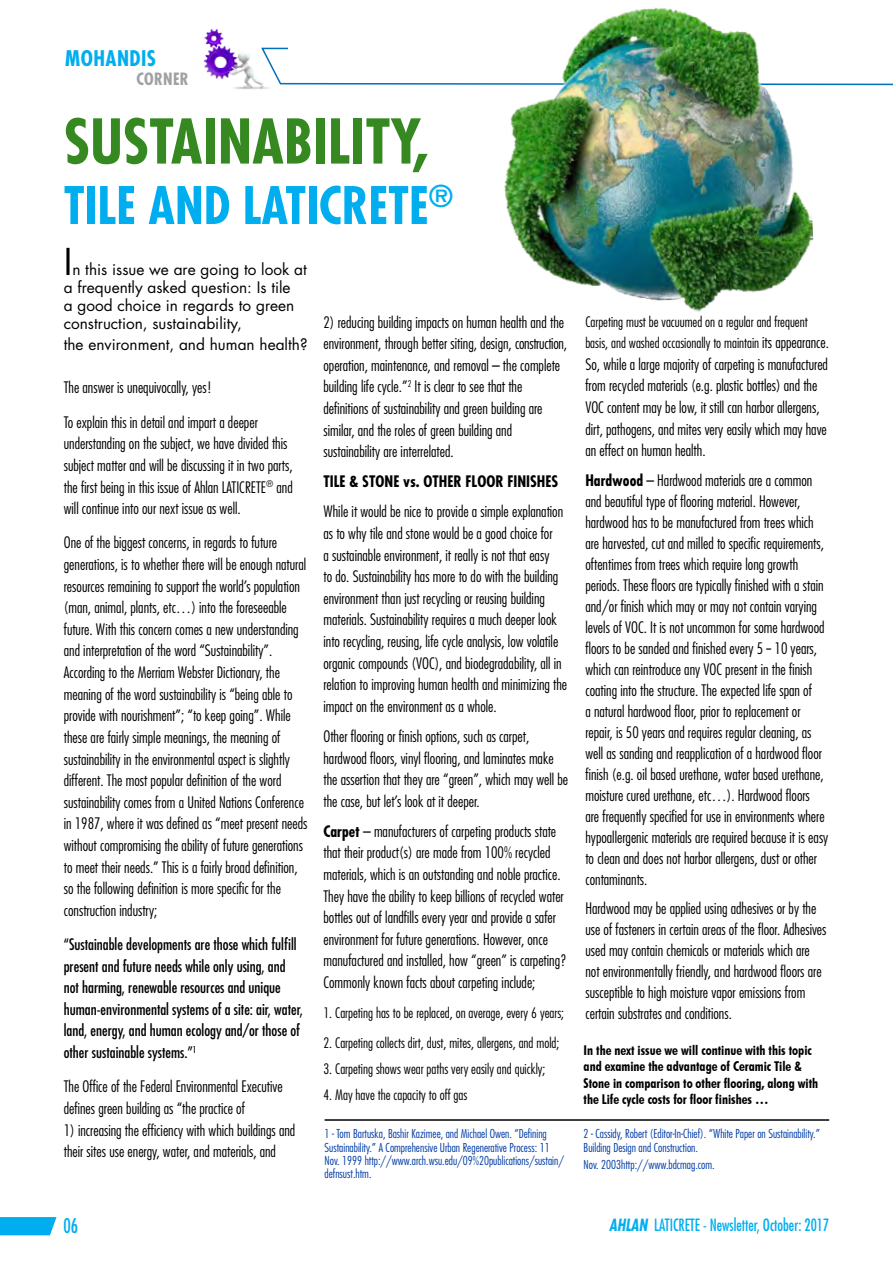
<style>
.page{position:relative;width:893px;height:1263px;background:#fff}
.page>*{position:absolute;margin:0;border:0;box-sizing:border-box;transform-origin:0 0}
.t1{font:700 condensed 60px "Futura";color:#358920}
.t2{font:700 condensed 50.4px "Futura";color:#00aeef}
.t3{font:36px "Futura";color:#000}
.t4{font:700 condensed 21px "Futura";letter-spacing:.02em;color:#00aeef}
.t5{font:condensed 19.8px "Futura";color:#00aeef;scale:.91 1}
.t6{font:condensed 16.5px "Futura";color:#00aeef;scale:.91 1}
.t7{font:700 condensed 16.5px "Futura";letter-spacing:.02em;color:#9fa1a4}
.t8{font:300 condensed 15.45px/21.6px "Futura";color:#000}
.t9{font:condensed 15.45px/21.6px "Futura";color:#000}
.t10{font:15.45px/18px "Futura";color:#000}
.t11{font:700 condensed 15.45px "Futura";color:#000}
.t12{font:300 condensed 14.1px/21.6px "Futura";color:#000}
.t13{font:700 condensed 13.5px/16.4px "Futura BT";color:#000}
.t14{font:300 condensed 12px/13.2px "Futura";color:#003ca6}
.s1{font-weight:700}
.s2{font-size:15.45px}
.s3{font-weight:700;font-style:italic}
</style>
<div class="page">
<svg style="left:0;top:1217px;width:57px;height:18px"></svg>
<img style="left:203px;top:28px;width:66px;height:61px">
<svg style="left:260px;top:47px;width:633px;height:39px"></svg>
<img style="left:497px;top:7px;width:319px;height:305px">
<hr style="left:325px;top:1119px;width:504px;height:2px;background:#000">
<h3 class="t4" style="left:65px;top:45px;width:92px">MOHANDIS</h3>
<p class="t7" style="left:136px;top:69px;width:54px">CORNER</p>
<h1 class="t1" style="left:64px;top:104px;width:367px">SUSTAINABILITY,</h1>
<h2 class="t2" style="left:64px;top:174px;width:391px">TILE AND LATICRETE<sup>®</sup></h2>
<h3 class="t3" style="left:64px;top:238px;width:10px">I</h3>
<p class="t10" style="left:64px;top:260px;width:245px;text-indent:9px">n this issue we are going to look at a frequently asked question: Is tile<br>a good choice in regards to green construction, sustainability,</p>
<p class="t10" style="left:64px;top:336px;width:245px">the environment, and human health?</p>
<p class="t8" style="left:64px;top:377px;width:150px">The answer is unequivocally, yes!</p>
<p class="t8" style="left:64px;top:411px;width:231px">To explain this in detail and impart a deeper understanding on the subject, we have divided this subject matter and will be discussing it in two parts, the first being in this issue of Ahlan LATICRETE<sup>®</sup> and will continue into our next issue as well.</p>
<p class="t8" style="left:64px;top:532px;width:245px">One of the biggest concerns, in regards to future generations, is to whether there will be enough natural resources remaining to support the world’s population (man, animal, plants, etc…) into the foreseeable future. With this concern comes a new understanding and interpretation of the word “Sustainability”.<br>According to the Merriam Webster Dictionary, the meaning of the word sustainability is “being able to provide with nourishment”; “to keep going”. While these are fairly simple meanings, the meaning of sustainability in the environmental aspect is slightly different. The most popular definition of the word sustainability comes from a United Nations Conference in 1987, where it was defined as “meet present needs without compromising the ability of future generations to meet their needs.” This is a fairly broad definition, so the following definition is more specific for the construction industry;</p>
<p class="t9" style="left:64px;top:933px;width:241px">“Sustainable developments are those which fulfill present and future needs while only using, and not harming, renewable resources and unique human-environmental systems of a site: air, water, land, energy, and human ecology and/or those of other sustainable systems.”<sup>1</sup></p>
<p class="t8" style="left:64px;top:1076px;width:220px">The Office of the Federal Environmental Executive defines green building as “the practice of</p>
<p class="t8" style="left:64px;top:1119px;width:233px">1) increasing the efficiency with which buildings and their sites use energy, water, and materials, and</p>
<p class="t8" style="left:323px;top:311px;width:245px">2) reducing building impacts on human health and the environment, through better siting, design, construction, operation, maintenance, and removal – the complete building life cycle.”<sup>2</sup> It is clear to see that the definitions of sustainability and green building are similar, and the roles of green building and sustainability are interrelated.</p>
<p class="t11" style="left:323px;top:472px;width:236px">TILE &amp; STONE vs. OTHER FLOOR FINISHES</p>
<p class="t8" style="left:323px;top:501px;width:245px">While it would be nice to provide a simple explanation as to why tile and stone would be a good choice for<br>a sustainable environment, it really is not that easy<br>to do. Sustainability has more to do with the building environment than just recycling or reusing building materials. Sustainability requires a much deeper look into recycling, reusing, life cycle analysis, low volatile organic compounds (VOC), and biodegradability, all in relation to improving human health and minimizing the impact on the environment as a whole.</p>
<p class="t8" style="left:323px;top:725px;width:246px">Other flooring or finish options, such as carpet, hardwood floors, vinyl flooring, and laminates make the assertion that they are “green”, which may well be the case, but let’s look at it deeper.</p>
<p class="t8" style="left:323px;top:820px;width:245px"><span class="s1">Carpet</span> – manufacturers of carpeting products state that their product(s) are made from 100% recycled materials, which is an outstanding and noble practice.<br>They have the ability to keep billions of recycled water bottles out of landfills every year and provide a safer environment for future generations. However, once manufactured and installed, how “green” is carpeting?<br>Commonly known facts about carpeting include;</p>
<p class="t12" style="left:323px;top:1002px;width:242px">1. Carpeting has to be replaced, on average, every 6 years;</p>
<p class="t12" style="left:323px;top:1032px;width:237px">2. Carpeting collects dirt, dust, mites, allergens, and mold;</p>
<p class="t12" style="left:323px;top:1058px;width:223px">3. Carpeting shows wear paths very easily and quickly;</p>
<p class="t12" style="left:323px;top:1084px;width:145px">4. May have the capacity to off gas</p>
<p class="t12" style="left:585px;top:310px;width:245px">Carpeting must be vacuumed on a regular and frequent basis, and washed occasionally to maintain <span class="s2">its appearance.</span></p>
<p class="t8" style="left:585px;top:353px;width:244px">So, while a large majority of carpeting is manufactured from recycled materials (e.g. plastic bottles) and the VOC content may be low, it still can harbor allergens, dirt, pathogens, and mites very easily which may have an effect on human health.</p>
<p class="t8" style="left:585px;top:469px;width:244px;line-height:21px"><span class="s1">Hardwood</span> – Hardwood materials are a common and beautiful type of flooring material. However, hardwood has to be manufactured from trees which are harvested, cut and milled to specific requirements, oftentimes from trees which require long growth periods. These floors are typically finished with a stain and/or finish which may or may not contain varying levels of VOC. It is not uncommon for some hardwood floors to be sanded and finished every 5 -- 10 years, which can reintroduce any VOC present in the finish coating into the structure. The expected life span of<br>a natural hardwood floor, prior to replacement or repair, is 50 years and requires regular cleaning, as well as sanding and reapplication of a hardwood floor finish (e.g. oil based urethane, water based urethane, moisture cured urethane, etc…). Hardwood floors<br>are frequently specified for use in environments where hypoallergenic materials are required because it is easy to clean and does not harbor allergens, dust or other contaminants.</p>
<p class="t8" style="left:585px;top:898px;width:243px;line-height:21px">Hardwood may be applied using adhesives or by the use of fasteners in certain areas of the floor. Adhesives used may contain chemicals or materials which are not environmentally friendly, and hardwood floors are susceptible to high moisture vapor emissions from certain substrates and conditions.</p>
<p class="t13" style="left:584px;top:1042px;width:236px">In the next issue we will continue with this topic and examine the advantage of Ceramic Tile &amp; Stone in comparison to other flooring, along with the Life cycle costs for floor finishes …</p>
<p class="t14" style="left:325px;top:1127px;width:241px">1 - Tom Bartuska, Bashir Kazimee, and Michael Owen. “Defining Sustainability.” A Comprehensive Urban Regenerative Process: 11<br>Nov. 1999 http://www.arch.wsu.edu/09%20publications/sustain/ defnsust.htm.</p>
<p class="t14" style="left:584px;top:1127px;width:238px">2 - Cassidy, Robert (Editor-In-Chief). “White Paper on Sustainability.”<br>Building Design and Construction.</p>
<p class="t14" style="left:584px;top:1158px;width:133px">Nov. 2003http://www.bdcmag.com.</p>
<p class="t5" style="left:63px;top:1214px;width:18px">06</p>
<p class="t6" style="left:609px;top:1215px;width:243px"><span class="s3">AHLAN</span> LATICRETE - Newsletter, October: 2017</p>
</div>
